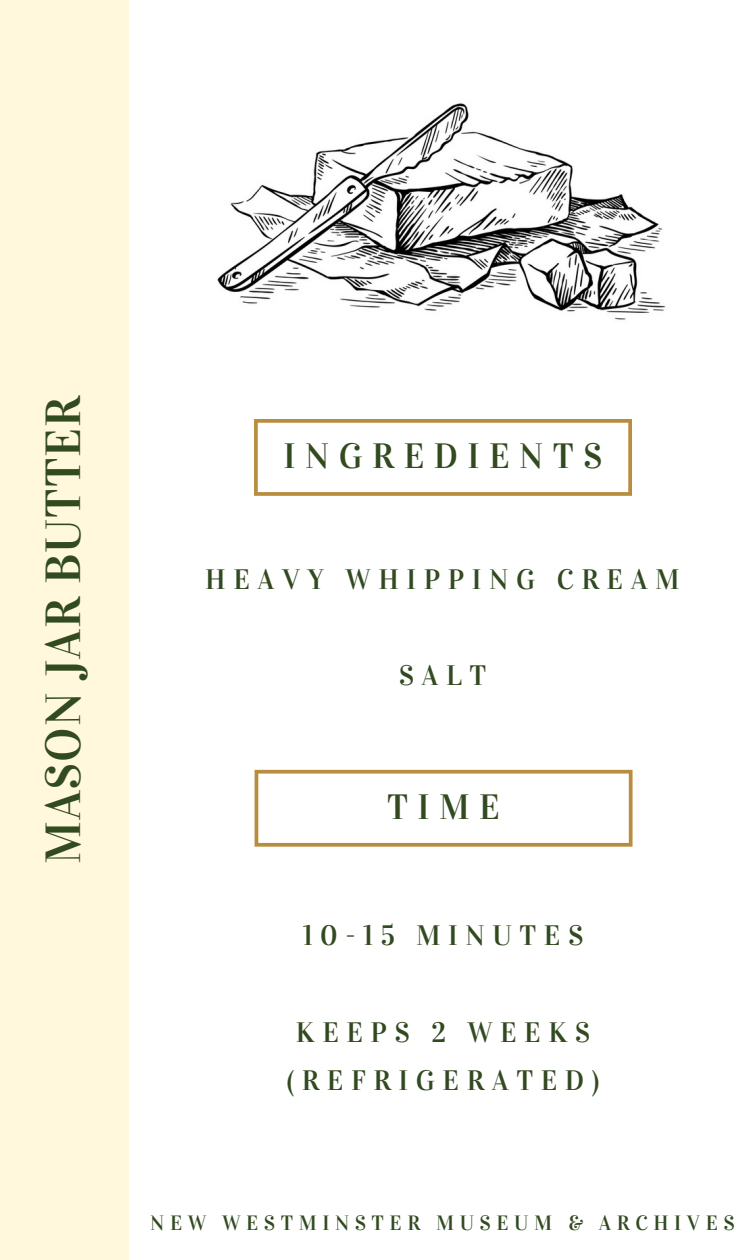
<style>
.page{position:relative;width:756px;height:1260px;background:#fff}
.page>*{position:absolute;margin:0;border:0;box-sizing:border-box;transform-origin:0 0}
.t1{font:49px "Vidaloka";letter-spacing:.02em;color:#324a20}
.t2{font:35px "Vidaloka";letter-spacing:.27em;color:#324a20}
.t3{font:28px/48.3px "Vidaloka";letter-spacing:.27em;color:#324a20;text-align:center}
.t4{font:20.65px "Vidaloka";letter-spacing:.27em;color:#324a20}
</style>
<div class="page">
<div style="left:0;top:0;width:128px;height:1260px;background:#fff8dc"></div>
<img style="left:217px;top:103px;width:449px;height:217px">
<svg style="left:254px;top:419px;width:378px;height:77px"></svg>
<svg style="left:255px;top:770px;width:378px;height:77px"></svg>
<h1 class="t1" style="left:34px;top:864px;width:470px;rotate:-90deg">MASON JAR BUTTER</h1>
<p class="t2" style="left:284px;top:436px;width:320px">INGREDIENTS</p>
<p class="t3" style="left:205px;top:555px;width:476px">HEAVY WHIPPING CREAM</p>
<p class="t3" style="left:399px;top:652px;width:89px">SALT</p>
<p class="t2" style="left:387px;top:786px;width:114px">TIME</p>
<p class="t3" style="left:303px;top:912px;width:282px">10-15 MINUTES</p>
<p class="t3" style="left:287px;top:1008px;width:314px">KEEPS 2 WEEKS (REFRIGERATED)</p>
<p class="t4" style="left:150px;top:1210px;width:586px">NEW WESTMINSTER MUSEUM &amp; ARCHIVES</p>
</div>
